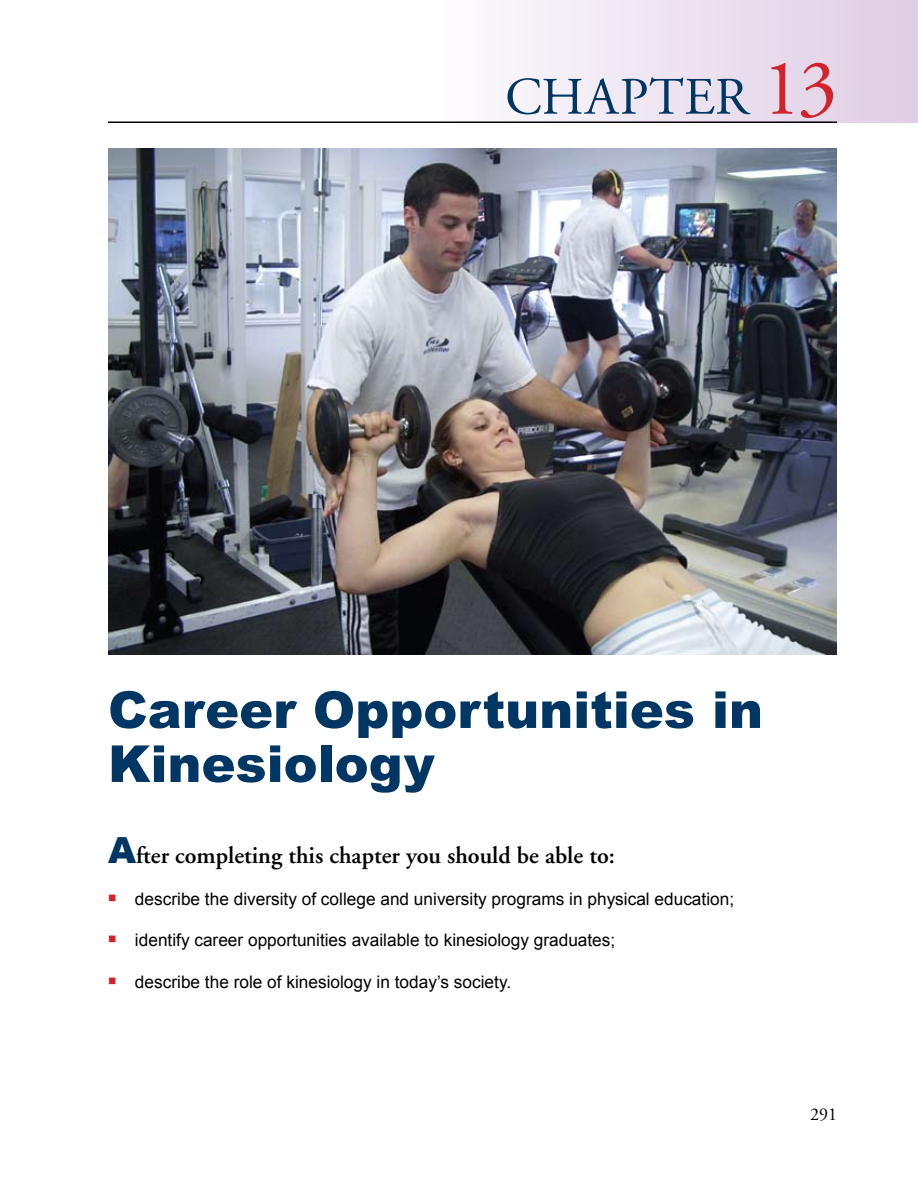
<style>
.page{position:relative;width:918px;height:1188px;background:#fff}
.page>*{position:absolute;margin:0;border:0;box-sizing:border-box;transform-origin:0 0}
.t1{font:52.5px "Adobe Garamond";letter-spacing:.01em;color:#003663}
.t2{font:900 51px/54px "Arial";color:#003663}
.t3{font:600 24px "Adobe Garamond";color:#000}
.t4{font:18px "Adobe Garamond";color:#000}
.t5{font:17.25px "Arial";color:#000}
.s1{font-size:79.5px;color:#d2232a}
.s2{font-family:"Arial";font-weight:900;font-size:36px;color:#003663}
</style>
<div class="page">
<div style="left:432px;top:0;width:486px;height:123px;background:linear-gradient(to right,#fdfcfe,#dfcde4)"></div>
<hr style="left:108px;top:122px;width:729px;height:1px;background:#000">
<img style="left:108px;top:148px;width:729px;height:507px">
<h1 class="t1" style="left:505px;top:69px;width:334px">CHAPTER <span class="s1">13</span></h1>
<h2 class="t2" style="left:108px;top:681px;width:656px">Career Opportunities in<br>Kinesiology</h2>
<h3 class="t3" style="left:108px;top:843px;width:509px"><span class="s2">A</span>fter completing this chapter you should be able to:</h3>
<p class="t5" style="left:108px;top:887px;width:628px"><sup>■</sup> describe the diversity of college and university programs in physical education;</p>
<p class="t5" style="left:108px;top:929px;width:509px"><sup>■</sup> identify career opportunities available to kinesiology graduates;</p>
<p class="t5" style="left:108px;top:970px;width:405px"><sup>■</sup> describe the role of kinesiology in today’s society.</p>
<p class="t4" style="left:810px;top:1105px;width:28px">291</p>
</div>
